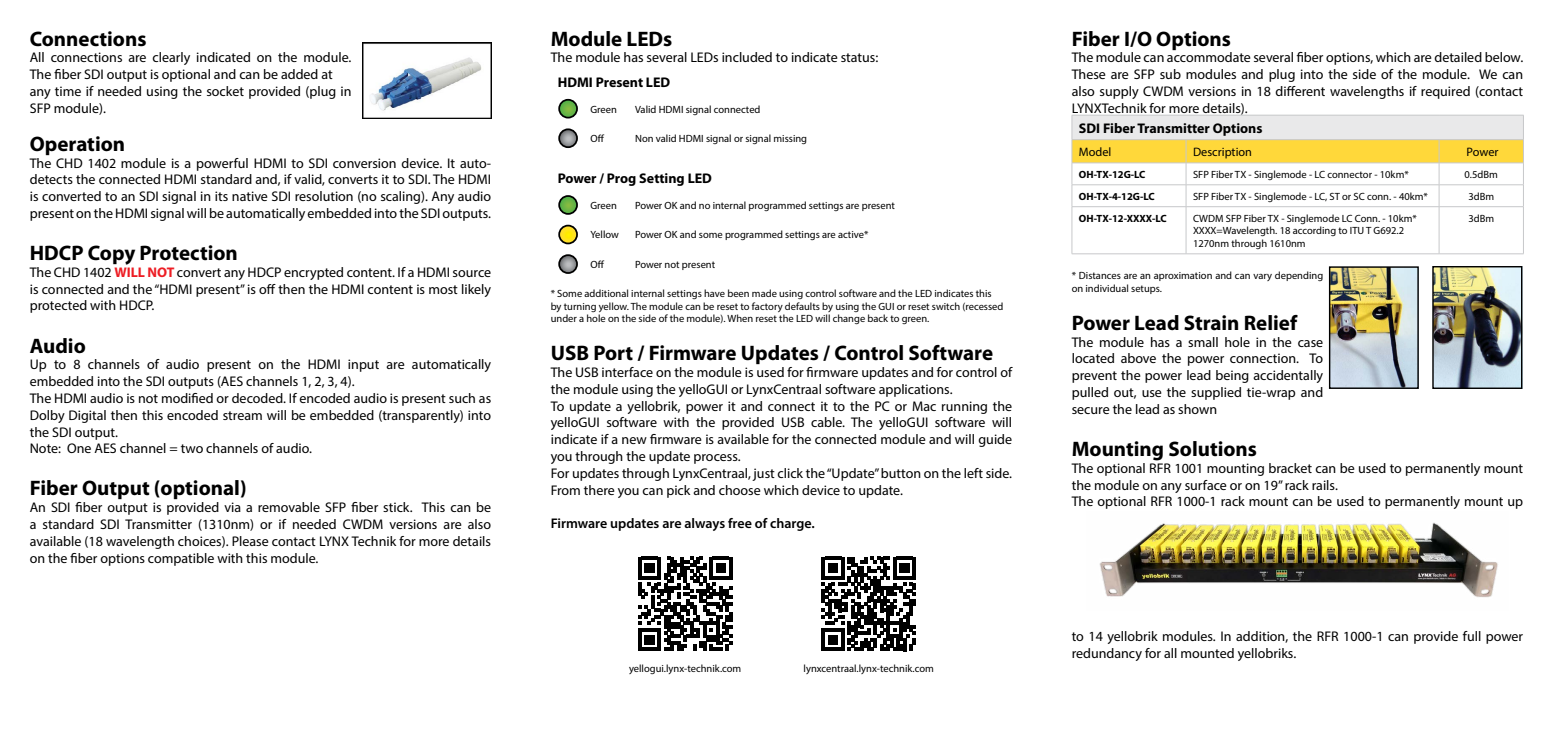
<style>
.page{position:relative;width:1553px;height:735px;background:#fff}
.page>*{position:absolute;margin:0;border:0;box-sizing:border-box;transform-origin:0 0}
.t1{font:700 21px "Myriad Pro";color:#000}
.t2{font:14px/16.8px "Myriad Pro";color:#000}
.t3{font:700 14px "Myriad Pro";color:#000}
.t4{font:600 14px "Myriad Pro";color:#000}
.t5{font:12.25px "Myriad Pro";color:#000}
.t6{font:10.5px/12.6px "Myriad Pro";color:#000}
.t7{font:700 10.5px "Myriad Pro";color:#000}
.s1{font-weight:700;color:#ed1d24}
</style>
<div class="page">
<svg style="left:559px;top:100px;width:18px;height:18px"></svg>
<div style="left:558px;top:99px;width:20px;height:19px;border:2px solid #000;border-radius:50%"></div>
<svg style="left:559px;top:129px;width:18px;height:18px"></svg>
<div style="left:558px;top:128px;width:20px;height:20px;border:2px solid #000;border-radius:50%"></div>
<svg style="left:559px;top:196px;width:18px;height:18px"></svg>
<div style="left:558px;top:195px;width:20px;height:20px;border:2px solid #000;border-radius:50%"></div>
<svg style="left:559px;top:225px;width:18px;height:18px"></svg>
<div style="left:558px;top:224px;width:20px;height:20px;border:2px solid #000;border-radius:50%"></div>
<svg style="left:559px;top:255px;width:18px;height:18px"></svg>
<div style="left:558px;top:254px;width:20px;height:20px;border:2px solid #000;border-radius:50%"></div>
<svg style="left:1071px;top:115px;width:453px;height:91px"></svg>
<hr style="left:1071px;top:206px;width:115px;height:1px;background:#c7c8ca">
<hr style="left:1071px;top:207px;width:1px;height:46px;background:#c7c8ca">
<hr style="left:1186px;top:206px;width:253px;height:1px;background:#c7c8ca">
<hr style="left:1186px;top:207px;width:1px;height:46px;background:#c7c8ca">
<hr style="left:1439px;top:206px;width:84px;height:1px;background:#c7c8ca">
<hr style="left:1439px;top:207px;width:1px;height:46px;background:#c7c8ca">
<hr style="left:1523px;top:207px;width:1px;height:46px;background:#c7c8ca">
<hr style="left:1071px;top:253px;width:115px;height:1px;background:#c7c8ca">
<hr style="left:1186px;top:253px;width:253px;height:1px;background:#c7c8ca">
<hr style="left:1439px;top:253px;width:84px;height:1px;background:#c7c8ca">
<img style="left:1331px;top:268px;width:86px;height:118px">
<div style="left:1329px;top:266px;width:90px;height:122px;border:1px solid #000"></div>
<img style="left:1434px;top:268px;width:86px;height:119px">
<div style="left:1432px;top:266px;width:90px;height:123px;border:1px solid #000"></div>
<img style="left:1099px;top:522px;width:399px;height:75px">
<img style="left:362px;top:42px;width:129px;height:76px">
<svg style="left:638px;top:556px;width:94px;height:94px"></svg>
<svg style="left:822px;top:556px;width:94px;height:94px"></svg>
<h1 class="t1" style="left:30px;top:25px;width:118px">Connections</h1>
<p class="t2" style="left:30px;top:49px;width:323px">All connections are clearly indicated on the module.<br>The fiber SDI output is optional and can be added at any time if needed using the socket provided (plug in SFP module).</p>
<h1 class="t1" style="left:30px;top:130px;width:97px">Operation</h1>
<p class="t2" style="left:30px;top:154px;width:463px;text-align:justify">The CHD 1402 module is a powerful HDMI to SDI conversion device. It auto&shy;detects the connected HDMI standard and, if valid, converts it to SDI. The HDMI is converted to an SDI signal in its native SDI resolution (no scaling). Any audio present on the HDMI signal will be automatically embedded into the SDI outputs.</p>
<h1 class="t1" style="left:30px;top:239px;width:210px">HDCP Copy Protection</h1>
<p class="t2" style="left:30px;top:263px;width:463px;text-align:justify">The CHD 1402 <span class="s1">WILL NOT</span> convert any HDCP encrypted content. If a HDMI source is connected and the “HDMI present” is off then the HDMI content is most likely protected with HDCP.</p>
<h1 class="t1" style="left:30px;top:331px;width:58px">Audio</h1>
<p class="t2" style="left:30px;top:356px;width:463px">Up to 8 channels of audio present on the HDMI input are automatically embedded into the SDI outputs (AES channels 1, 2, 3, 4).<br>The HDMI audio is not modified or decoded. If encoded audio is present such as Dolby Digital then this encoded stream will be embedded (transparently) into the SDI output.<br>Note: One AES channel = two channels of audio.</p>
<h1 class="t1" style="left:30px;top:474px;width:218px">Fiber Output (optional)</h1>
<p class="t2" style="left:30px;top:498px;width:463px;text-align:justify">An SDI fiber output is provided via a removable SFP fiber stick. This can be a standard SDI Transmitter (1310nm) or if needed CWDM versions are also available (18 wavelength choices). Please contact LYNX Technik for more details on the fiber options compatible with this module.</p>
<h1 class="t1" style="left:551px;top:25px;width:123px">Module LEDs</h1>
<p class="t2" style="left:551px;top:49px;width:329px">The module has several LEDs included to indicate status:</p>
<p class="t3" style="left:558px;top:73px;width:114px">HDMI Present LED</p>
<p class="t6" style="left:590px;top:103px;width:28px">Green</p>
<p class="t6" style="left:635px;top:103px;width:127px">Valid HDMI signal connected</p>
<p class="t6" style="left:590px;top:132px;width:15px">Off</p>
<p class="t6" style="left:635px;top:132px;width:174px">Non valid HDMI signal or signal missing</p>
<p class="t3" style="left:558px;top:169px;width:156px">Power / Prog Setting LED</p>
<p class="t6" style="left:590px;top:199px;width:28px">Green</p>
<p class="t6" style="left:635px;top:199px;width:261px">Power OK and no internal programmed settings are present</p>
<p class="t6" style="left:590px;top:228px;width:30px">Yellow</p>
<p class="t6" style="left:635px;top:228px;width:235px">Power OK and some programmed settings are active*</p>
<p class="t6" style="left:590px;top:258px;width:15px">Off</p>
<p class="t6" style="left:635px;top:258px;width:82px">Power not present</p>
<p class="t6" style="left:551px;top:287px;width:454px">* Some additional internal settings have been made using control software and the LED indicates this by turning yellow. The module can be reset to factory defaults by using the GUI or reset switch (recessed under a hole on the side of the module). When reset the LED will change back to green.</p>
<h1 class="t1" style="left:551px;top:339px;width:444px">USB Port / Firmware Updates / Control Software</h1>
<p class="t2" style="left:551px;top:363px;width:463px">The USB interface on the module is used for firmware updates and for control of the module using the yelloGUI or LynxCentraal software applications.<br>To update a yellobrik, power it and connect it to the PC or Mac running the yelloGUI software with the provided USB cable. The yelloGUI software will indicate if a new firmware is available for the connected module and will guide you through the update process.<br>For updates through LynxCentraal, just click the “Update” button on the left side.<br>From there you can pick and choose which device to update.</p>
<p class="t4" style="left:551px;top:514px;width:265px">Firmware updates are always free of charge.</p>
<p class="t6" style="left:629px;top:661px;width:114px">yellogui.lynx-technik.com</p>
<p class="t6" style="left:803px;top:661px;width:132px">lynxcentraal.lynx-technik.com</p>
<h1 class="t1" style="left:1071px;top:25px;width:161px">Fiber I/O Options</h1>
<p class="t2" style="left:1071px;top:49px;width:453px;text-align:justify">The module can accommodate several fiber options, which are detailed below.<br>These are SFP sub modules and plug into the side of the module. We can also supply CWDM versions in 18 different wavelengths if required (contact LYNXTechnik for more details).</p>
<p class="t3" style="left:1079px;top:119px;width:185px">SDI Fiber Transmitter Options</p>
<p class="t5" style="left:1079px;top:144px;width:34px">Model</p>
<p class="t5" style="left:1193px;top:144px;width:61px">Description</p>
<p class="t5" style="left:1466px;top:144px;width:33px">Power</p>
<p class="t7" style="left:1079px;top:167px;width:68px">OH-TX-12G-LC</p>
<p class="t6" style="left:1193px;top:168px;width:217px">SFP Fiber TX - Singlemode - LC connector - 10km*</p>
<p class="t6" style="left:1464px;top:168px;width:35px">0.5dBm</p>
<p class="t7" style="left:1079px;top:189px;width:77px">OH-TX-4-12G-LC</p>
<p class="t6" style="left:1193px;top:189px;width:236px">SFP Fiber TX - Singlemode - LC, ST or SC conn. - 40km*</p>
<p class="t6" style="left:1468px;top:189px;width:27px">3dBm</p>
<p class="t7" style="left:1079px;top:211px;width:89px">OH-TX-12-XXXX-LC</p>
<p class="t6" style="left:1193px;top:211px;width:225px">CWDM SFP Fiber TX - Singlemode LC Conn. - 10km*<br>XXXX=Wavelength. 18 according to ITU T G692.2<br>1270nm through 1610nm</p>
<p class="t6" style="left:1468px;top:211px;width:27px">3dBm</p>
<p class="t6" style="left:1071px;top:269px;width:253px">* Distances are an aproximation and can vary depending on individual setups.</p>
<h1 class="t1" style="left:1071px;top:309px;width:227px">Power Lead Strain Relief</h1>
<p class="t2" style="left:1071px;top:333px;width:253px;text-align:justify">The module has a small hole in the case located above the power connection. To prevent the power lead being accidentally pulled out, use the supplied tie-wrap and secure the lead as shown</p>
<h1 class="t1" style="left:1071px;top:435px;width:187px">Mounting Solutions</h1>
<p class="t2" style="left:1071px;top:459px;width:453px">The optional RFR 1001 mounting bracket can be used to permanently mount the module on any surface or on 19” rack rails.<br>The optional RFR 1000-1 rack mount can be used to permanently mount up</p>
<p class="t2" style="left:1071px;top:627px;width:453px">to 14 yellobrik modules. In addition, the RFR 1000-1 can provide full power redundancy for all mounted yellobriks.</p>
</div>
